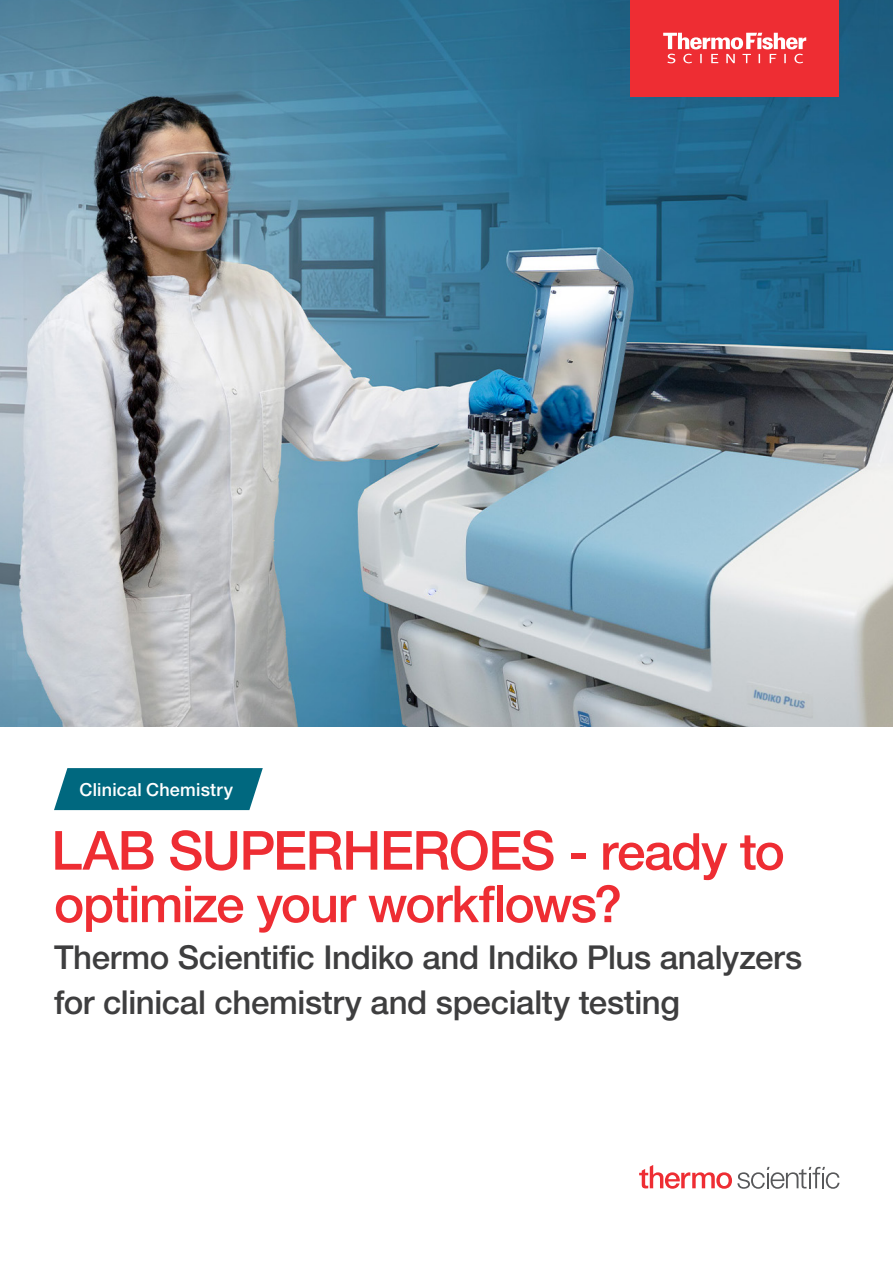
<style>
.page{position:relative;width:893px;height:1263px;background:#fff}
.page>*{position:absolute;margin:0;border:0;box-sizing:border-box;transform-origin:0 0}
.t1{font:500 54px "Helvetica Neue LTW1 G";letter-spacing:-.03em;color:#ee2d33}
.t2{font:500 51px "Helvetica Neue LTW1 G";letter-spacing:-.025em;color:#ee2d33}
.SH2{font:500 33px "Helvetica Neue LTW1 G";letter-spacing:-.01em;color:#3e3e3f}
.Label_Identifier{font:500 18px "Helvetica Neue LTW1 G";letter-spacing:.01em;color:#fff}
.s1{font-size:51px}
</style>
<div class="page">
<img style="left:0;top:0;width:893px;height:726px">
<svg style="left:54px;top:768px;width:209px;height:42px"></svg>
<svg style="left:639px;top:1165px;width:200px;height:24px"></svg>
<div style="left:630px;top:0;width:209px;height:96px;background:#ee2d33"></div>
<svg style="left:663px;top:33px;width:143px;height:30px"></svg>
<p class="Label_Identifier" style="left:80px;top:778px;width:155px">Clinical Chemistry</p>
<h2 class="t1" style="left:51px;top:818px;width:735px">LAB SUPERHEROES <span class="s1">- ready to</span></h2>
<h2 class="t2" style="left:54px;top:873px;width:570px">optimize your workflows?</h2>
<p class="SH2" style="left:54px;top:937px;width:750px">Thermo Scientific Indiko and Indiko Plus analyzers</p>
<p class="SH2" style="left:54px;top:982px;width:627px">for clinical chemistry and specialty testing</p>
</div>
